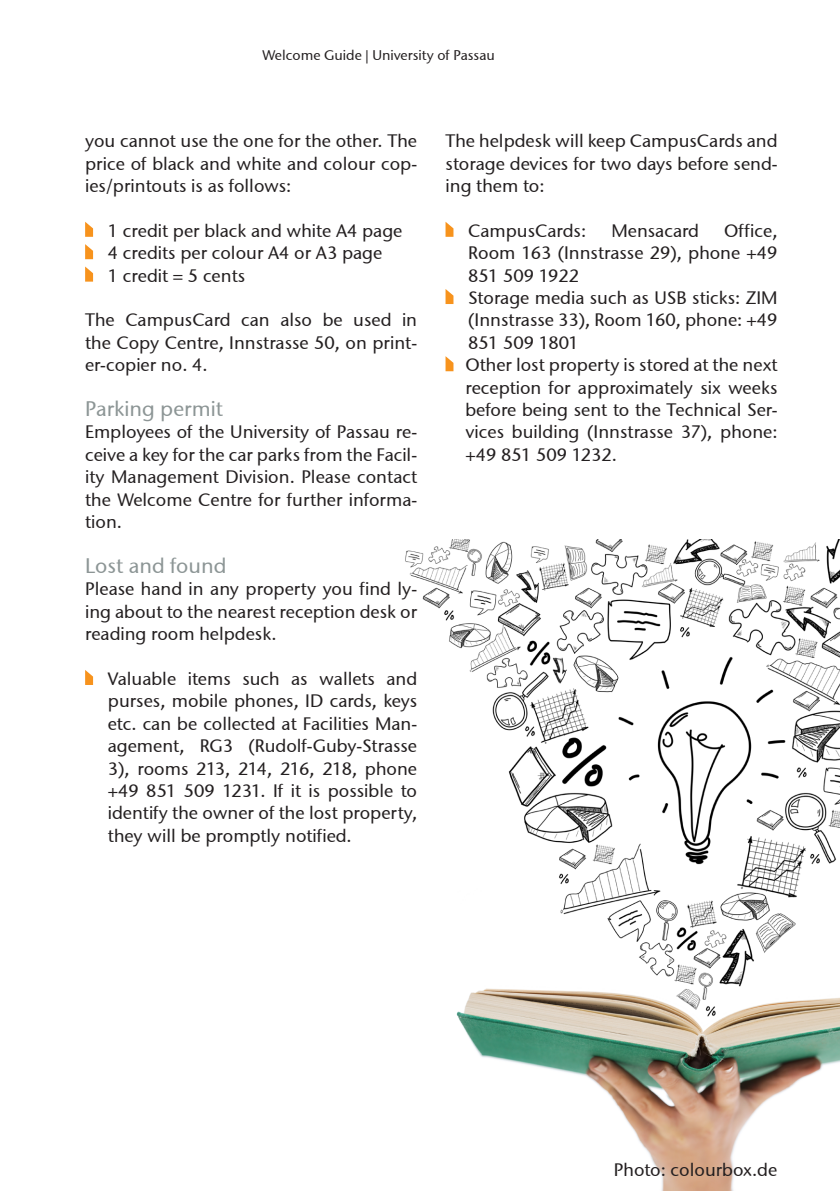
<style>
.page{position:relative;width:840px;height:1191px;background:#fff}
.page>*{position:absolute;margin:0;border:0;box-sizing:border-box;transform-origin:0 0}
.Überschrift_2{font:21px "Stone Sans OSITCTT Medium";color:#8c9595}
.Fließtext{font:18px/22.4px "Stone Sans ITCTT Medium";color:#231f20;text-align:justify}
.t1{font:14px "Stone Sans ITCTT Medium";color:#231f20}
</style>
<div class="page">
<img style="left:405px;top:539px;width:434px;height:652px">
<svg style="left:85px;top:222px;width:8px;height:15px"></svg>
<svg style="left:85px;top:244px;width:8px;height:15px"></svg>
<svg style="left:85px;top:266px;width:8px;height:16px"></svg>
<svg style="left:85px;top:670px;width:8px;height:15px"></svg>
<svg style="left:445px;top:222px;width:8px;height:15px"></svg>
<svg style="left:445px;top:289px;width:8px;height:15px"></svg>
<svg style="left:445px;top:356px;width:8px;height:15px"></svg>
<p class="t1" style="left:262px;top:47px;width:234px">Welcome Guide | University of Passau</p>
<p class="Fließtext" style="left:85px;top:130px;width:333px">you cannot use the one for the other. The price of black and white and colour cop&shy;ies/printouts is as follows:</p>
<p class="Fließtext" style="left:108px;top:219px;width:296px">1 credit per black and white A4 page</p>
<p class="Fließtext" style="left:108px;top:242px;width:276px">4 credits per colour A4 or A3 page</p>
<p class="Fließtext" style="left:108px;top:264px;width:139px">1 credit = 5 cents</p>
<p class="Fließtext" style="left:85px;top:309px;width:333px">The CampusCard can also be used in the Copy Centre, Innstrasse 50, on print&shy;er-copier no. 4.</p>
<p class="Überschrift_2" style="left:85px;top:396px;width:139px">Parking permit</p>
<p class="Fließtext" style="left:85px;top:421px;width:333px">Employees of the University of Passau re&shy;ceive a key for the car parks from the Facil&shy;ity Management Division. Please contact the Welcome Centre for further informa&shy;tion.</p>
<p class="Überschrift_2" style="left:85px;top:553px;width:143px">Lost and found</p>
<p class="Fließtext" style="left:85px;top:578px;width:333px">Please hand in any property you find ly&shy;ing about to the nearest reception desk or reading room helpdesk.</p>
<p class="Fließtext" style="left:108px;top:667px;width:310px">Valuable items such as wallets and purses, mobile phones, ID cards, keys etc. can be collected at Facilities Man&shy;agement, RG3 (Rudolf-Guby-Strasse 3), rooms 213, 214, 216, 218, phone +49 851 509 1231. If it is possible to identify the owner of the lost property, they will be promptly notified.</p>
<p class="Fließtext" style="left:445px;top:130px;width:333px">The helpdesk will keep CampusCards and storage devices for two days before send&shy;ing them to:</p>
<p class="Fließtext" style="left:468px;top:219px;width:119px">CampusCards:</p>
<p class="Fließtext" style="left:611px;top:219px;width:89px">Mensacard</p>
<p class="Fließtext" style="left:468px;top:219px;width:310px;text-indent:256px">Office, Room 163 (Innstrasse 29), phone +49<br>851 509 1922</p>
<p class="Fließtext" style="left:468px;top:286px;width:310px">Storage media such as USB sticks: ZIM (Innstrasse 33), Room 160, phone: +49<br>851 509 1801</p>
<p class="Fließtext" style="left:465px;top:354px;width:313px">Other lost property is stored at the next reception for approximately six weeks before being sent to the Technical Ser&shy;vices building (Innstrasse 37), phone: +49 851 509 1232.</p>
<p class="Fließtext" style="left:613px;top:1158px;width:165px">Photo: colourbox.de</p>
</div>
